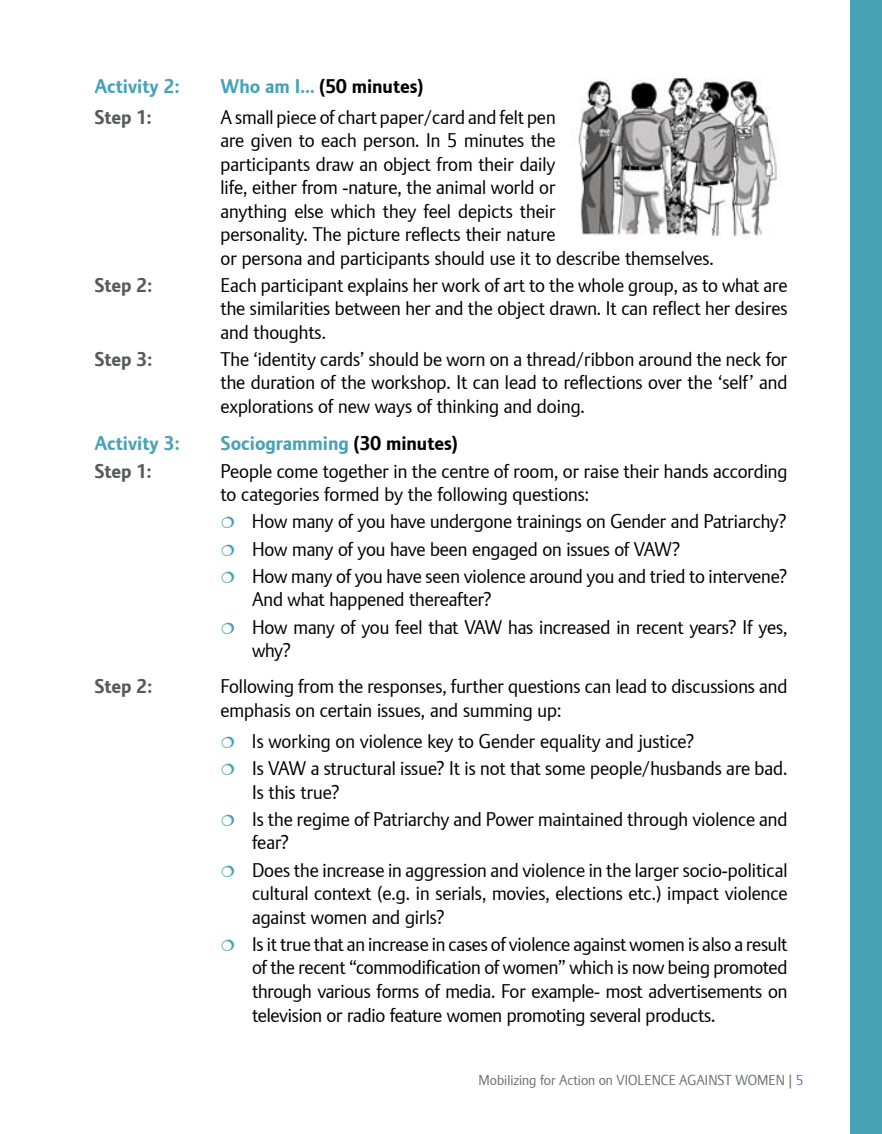
<style>
.page{position:relative;width:882px;height:1134px;background:#fff}
.page>*{position:absolute;margin:0;border:0;box-sizing:border-box;transform-origin:0 0}
.t1{font:19.25px/23.4px "Plan";color:#000}
.t2{font:700 19.25px "Plan";color:#48a2b5}
.t3{font:700 19.25px "Plan";letter-spacing:-.01em;color:#58595b}
.t4{font:700 19.25px "Plan";color:#000}
.t5{font:14px "Plan";color:#6d6f71}
.s1{color:#48a2b5}
.s2{color:#000}
.s3{color:#5b7bb3}
</style>
<div class="page">
<div style="left:850px;top:0;width:32px;height:1134px;background:#48a2b5"></div>
<img style="left:578px;top:79px;width:199px;height:159px">
<p class="t2" style="left:94px;top:75px;width:86px">Activity 2:</p>
<p class="t4" style="left:220px;top:75px;width:204px"><span class="s1">Who am I…</span> (50 minutes)</p>
<p class="t3" style="left:94px;top:106px;width:59px">Step 1:</p>
<p class="t1" style="left:220px;top:106px;width:495px">A small piece of chart paper/card and felt pen<br>are given to each person. In 5 minutes the<br>participants draw an object from their daily<br>life, either from -nature, the animal world or<br>anything else which they feel depicts their<br>personality. The picture reflects their nature<br>or persona and participants should use it to describe themselves.</p>
<p class="t3" style="left:94px;top:274px;width:59px">Step 2:</p>
<p class="t1" style="left:220px;top:273px;width:568px;text-align:justify">Each participant explains her work of art to the whole group, as to what are the similarities between her and the object drawn. It can reflect her desires and thoughts.</p>
<p class="t3" style="left:94px;top:348px;width:59px">Step 3:</p>
<p class="t1" style="left:220px;top:348px;width:568px;text-align:justify">The ‘identity cards’ should be worn on a thread/ribbon around the neck for the duration of the workshop. It can lead to reflections over the ‘self’ and explorations of new ways of thinking and doing.</p>
<p class="t2" style="left:94px;top:432px;width:86px">Activity 3:</p>
<p class="t2" style="left:220px;top:432px;width:239px">Sociogramming <span class="s2">(30 minutes)</span></p>
<p class="t3" style="left:94px;top:460px;width:59px">Step 1:</p>
<p class="t1" style="left:220px;top:459px;width:569px">People come together in the centre of room, or raise their hands according to categories formed by the following questions:</p>
<p class="t1" style="left:252px;top:508px;width:537px;line-height:27.3px">How many of you have undergone trainings on Gender and Patriarchy?<br>How many of you have been engaged on issues of VAW?<br>How many of you have seen violence around you and tried to intervene?</p>
<p class="t1" style="left:252px;top:586px;width:537px;line-height:27.3px">And what happened thereafter?<br>How many of you feel that VAW has increased in recent years? If yes,</p>
<p class="t1" style="left:252px;top:639px;width:41px">why?</p>
<p class="t3" style="left:94px;top:675px;width:59px">Step 2:</p>
<p class="t1" style="left:220px;top:674px;width:568px;line-height:24px">Following from the responses, further questions can lead to discussions and emphasis on certain issues, and summing up:</p>
<p class="t1" style="left:252px;top:728px;width:537px;line-height:27.3px">Is working on violence key to Gender equality and justice?<br>Is VAW a structural issue? It is not that some people/husbands are bad.</p>
<p class="t1" style="left:252px;top:778px;width:537px;line-height:27.3px">Is this true?<br>Is the regime of Patriarchy and Power maintained through violence and</p>
<p class="t1" style="left:252px;top:829px;width:537px;line-height:27.3px">fear?<br>Does the increase in aggression and violence in the larger socio-political</p>
<p class="t1" style="left:252px;top:882px;width:537px">cultural context (e.g. in serials, movies, elections etc.) impact violence against women and girls?</p>
<p class="t1" style="left:252px;top:932px;width:537px;text-align:justify">Is it true that an increase in cases of violence against women is also a result of the recent “commodification of women” which is now being promoted through various forms of media. For example- most advertisements on television or radio feature women promoting several products.</p>
<p class="t5" style="left:478px;top:1072px;width:155px">Mobilizing for Action on Violence</p>
<p class="t5" style="left:679px;top:1072px;width:17px">Against</p>
<p class="t5" style="left:735px;top:1072px;width:23px">Women</p>
<p class="t5" style="left:788px;top:1072px;width:17px">| <span class="s3">5</span></p>
</div>
